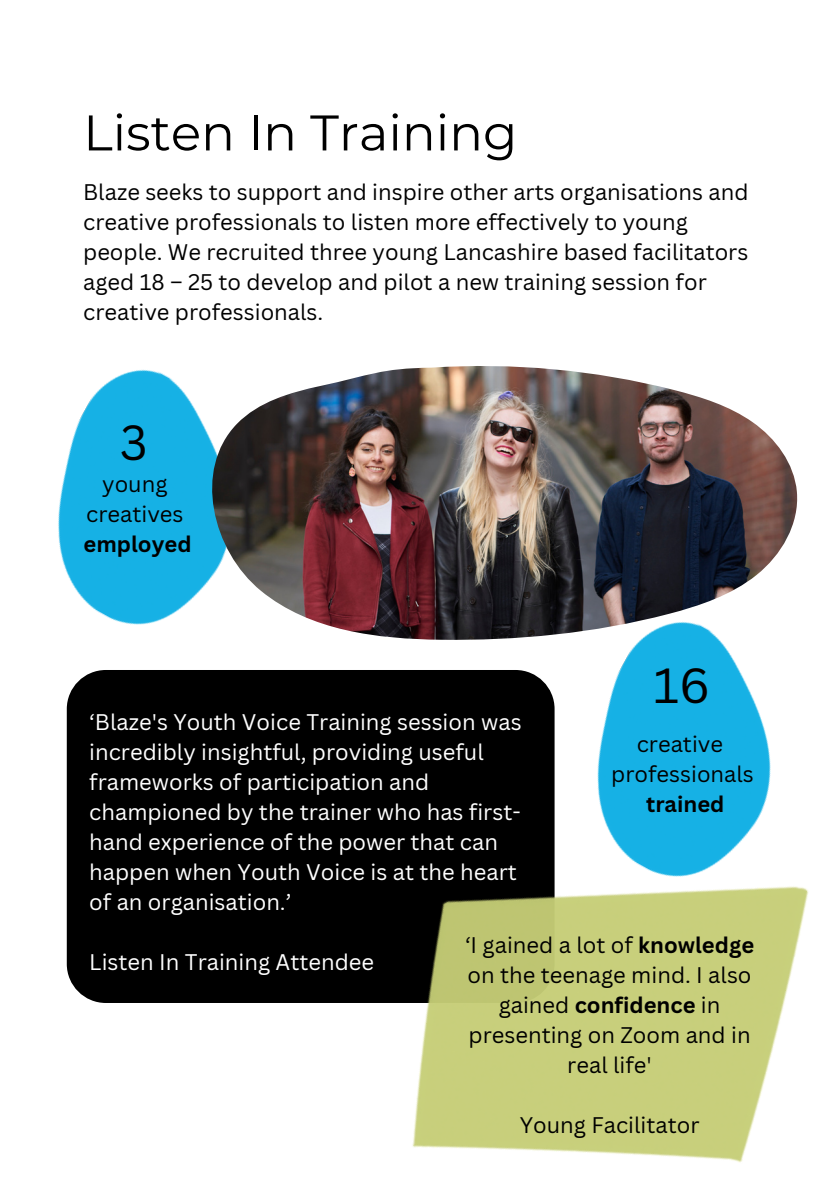
<style>
.page{position:relative;width:839px;height:1191px;background:#fff}
.page>*{position:absolute;margin:0;border:0;box-sizing:border-box;transform-origin:0 0}
.t1{font:50px "Montserrat";color:#000}
.t2{font:48px "Canva Sans";color:#000}
.t3{font:22px/30px "Canva Sans";color:#000;text-align:center}
.t4{font:22px/30px "Canva Sans";color:#fff}
.t5{font:700 22px "Canva Sans";color:#000}
.s1{font-weight:700}
</style>
<div class="page">
<img style="left:62px;top:369px;width:150px;height:118px">
<img style="left:212px;top:366px;width:585px;height:121px">
<img style="left:58px;top:487px;width:751px;height:676px">
<h1 class="t1" style="left:83px;top:102px;width:435px">Listen In Training</h1>
<p class="t3" style="left:83px;top:177px;width:666px;text-align:left">Blaze seeks to support and inspire other arts organisations and creative professionals to listen more effectively to young people. We recruited three young Lancashire based facilitators aged 18 – 25 to develop and pilot a new training session for creative professionals.</p>
<h2 class="t2" style="left:120px;top:409px;width:29px">3</h2>
<p class="t3" style="left:86px;top:469px;width:99px">young creatives</p>
<p class="t5" style="left:84px;top:529px;width:109px">employed</p>
<h2 class="t2" style="left:653px;top:652px;width:58px">16</h2>
<p class="t3" style="left:611px;top:728px;width:144px">creative professionals</p>
<p class="t5" style="left:646px;top:788px;width:80px">trained</p>
<p class="t4" style="left:89px;top:707px;width:434px">‘Blaze's Youth Voice Training session was incredibly insightful, providing useful frameworks of participation and championed by the trainer who has first&shy;hand experience of the power that can happen when Youth Voice is at the heart of an organisation.’</p>
<p class="t4" style="left:89px;top:947px;width:286px">Listen In Training Attendee</p>
<p class="t3" style="left:465px;top:929px;width:291px">‘I gained a lot of <span class="s1">knowledge </span>on the teenage mind. I also gained <span class="s1">confidence</span> in presenting on Zoom and in real life'</p>
<p class="t3" style="left:519px;top:1109px;width:181px">Young Facilitator</p>
</div>
